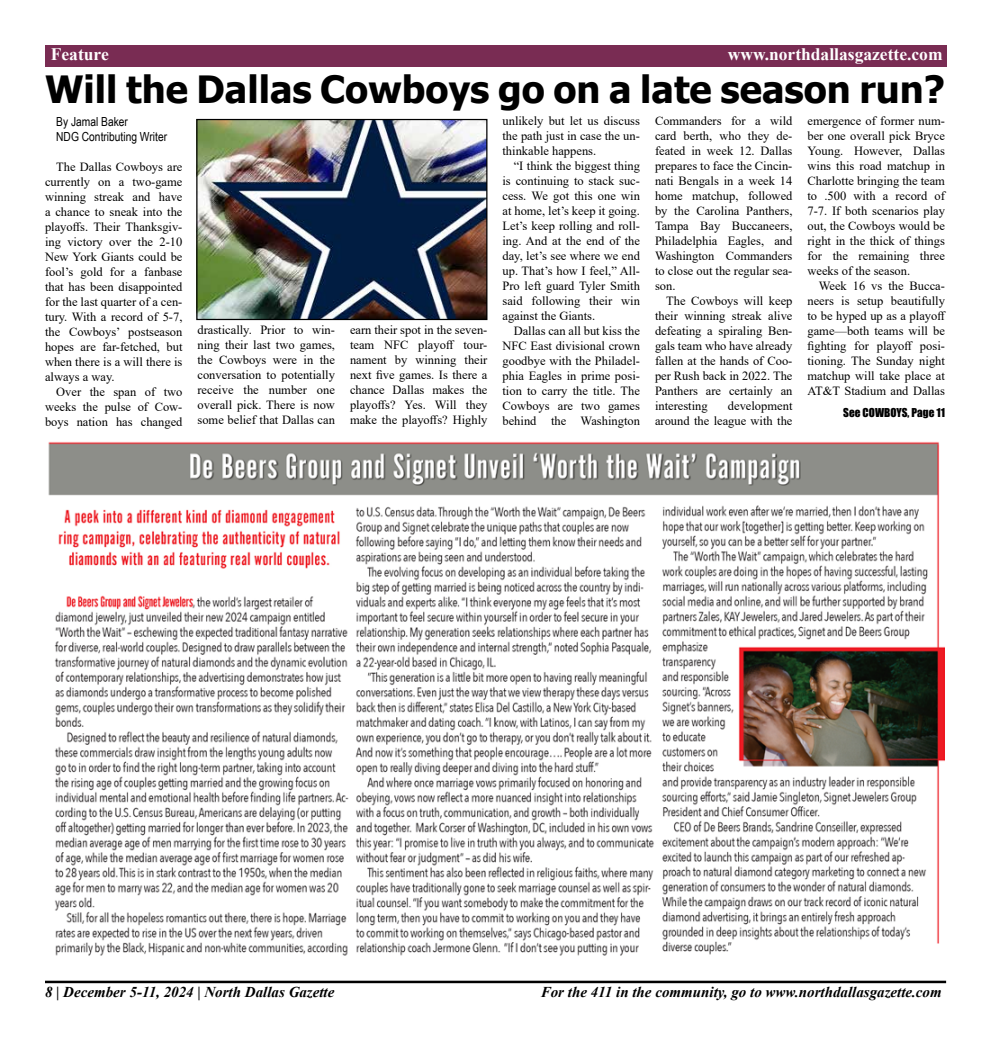
<style>
.page{position:relative;width:990px;height:1047px;background:#fff}
.page>*{position:absolute;margin:0;border:0;box-sizing:border-box;transform-origin:0 0}
.t1{font:700 37.5px "Tahoma";color:#000}
.t2{font:700 17.5px "Times New Roman";color:#fff}
.t3{font:italic 700 15px "Times New Roman";color:#000}
.t4{font:12.5px/15px "Times New Roman";color:#000;text-align:justify}
.t5{font:12.5px/15px "Arial Narrow";color:#000}
.t6{font:11.25px "Impact";color:#000}
</style>
<div class="page">
<hr style="left:45px;top:980px;width:901px;height:2px;background:#000">
<div style="left:45px;top:45px;width:901px;height:22px;background:#792c53"></div>
<img style="left:198px;top:121px;width:287px;height:197px">
<div style="left:196px;top:119px;width:291px;height:201px;border:1px solid #000"></div>
<img style="left:48px;top:442px;width:897px;height:514px">
<h2 class="t2" style="left:51px;top:41px;width:59px">Feature</h2>
<h2 class="t2" style="left:728px;top:41px;width:216px">www.northdallasgazette.com</h2>
<h1 class="t1" style="left:45px;top:63px;width:901px">Will the Dallas Cowboys go on a late season run?</h1>
<p class="t5" style="left:56px;top:113px;width:112px">By Jamal Baker<br>NDG Contributing Writer</p>
<p class="t4" style="left:45px;top:158px;width:139px;text-indent:11px">The Dallas Cowboys are currently on a two-game winning streak and have a chance to sneak into the playoffs. Their Thanksgiv&shy;ing victory over the 2-10<br>New York Giants could be fool’s gold for a fanbase that has been disappointed for the last quarter of a cen&shy;tury. With a record of 5-7, the Cowboys’ postseason hopes are far-fetched, but when there is a will there is always a way.</p>
<p class="t4" style="left:45px;top:383px;width:139px;text-indent:11px">Over the span of two weeks the pulse of Cow&shy;boys nation has changed</p>
<p class="t4" style="left:502px;top:113px;width:139px">unlikely but let us discuss the path just in case the un&shy;thinkable happens.</p>
<p class="t4" style="left:502px;top:158px;width:139px;text-indent:11px">“I think the biggest thing is continuing to stack suc&shy;cess. We got this one win at home, let’s keep it going.<br>Let’s keep rolling and roll&shy;ing. And at the end of the day, let’s see where we end up. That’s how I feel,” All-Pro left guard Tyler Smith said following their win against the Giants.</p>
<p class="t4" style="left:502px;top:323px;width:139px;text-indent:11px">Dallas can all but kiss the NFC East divisional crown goodbye with the Philadel&shy;phia Eagles in prime posi&shy;tion to carry the title. The Cowboys are two games behind the Washington</p>
<p class="t4" style="left:655px;top:113px;width:139px">Commanders for a wild card berth, who they de&shy;feated in week 12. Dallas prepares to face the Cincin&shy;nati Bengals in a week 14 home matchup, followed by the Carolina Panthers, Tampa Bay Buccaneers, Philadelphia Eagles, and Washington Commanders to close out the regular sea&shy;son.</p>
<p class="t4" style="left:655px;top:293px;width:139px;text-indent:11px">The Cowboys will keep their winning streak alive defeating a spiraling Ben&shy;gals team who have already fallen at the hands of Coo&shy;per Rush back in 2022. The Panthers are certainly an interesting</p>
<p class="t4" style="left:808px;top:113px;width:139px">emergence of former num&shy;ber one overall pick Bryce Young. However, Dallas wins this road matchup in Charlotte bringing the team to .500 with a record of 7-7. If both scenarios play out, the Cowboys would be right in the thick of things for the remaining three weeks of the season.</p>
<p class="t4" style="left:808px;top:278px;width:140px;text-indent:11px">Week 16 vs the Bucca&shy;neers is setup beautifully to be hyped up as a playoff game—both teams will be fighting for playoff posi&shy;tioning. The Sunday night matchup will take place at AT&amp;T Stadium and Dallas</p>
<p class="t6" style="left:843px;top:403px;width:103px">See COWBOYS, Page 11</p>
<p class="t4" style="left:198px;top:322px;width:139px">drastically. Prior to win&shy;ning their last two games, the Cowboys were in the conversation to potentially receive the number one overall pick. There is now some belief that Dallas can</p>
<p class="t4" style="left:350px;top:322px;width:139px">earn their spot in the seven&shy;team NFC playoff tour&shy;nament by winning their next five games. Is there a chance Dallas makes the playoffs? Yes. Will they make the playoffs? Highly</p>
<p class="t4" style="left:655px;top:398px;width:139px;text-align:right">development<br>around the league with the</p>
<p class="t3" style="left:45px;top:981px;width:291px">8 | December 5-11, 2024 | North Dallas Gazette</p>
<p class="t3" style="left:541px;top:981px;width:403px">For the 411 in the community, go to www.northdallasgazette.com</p>
</div>
